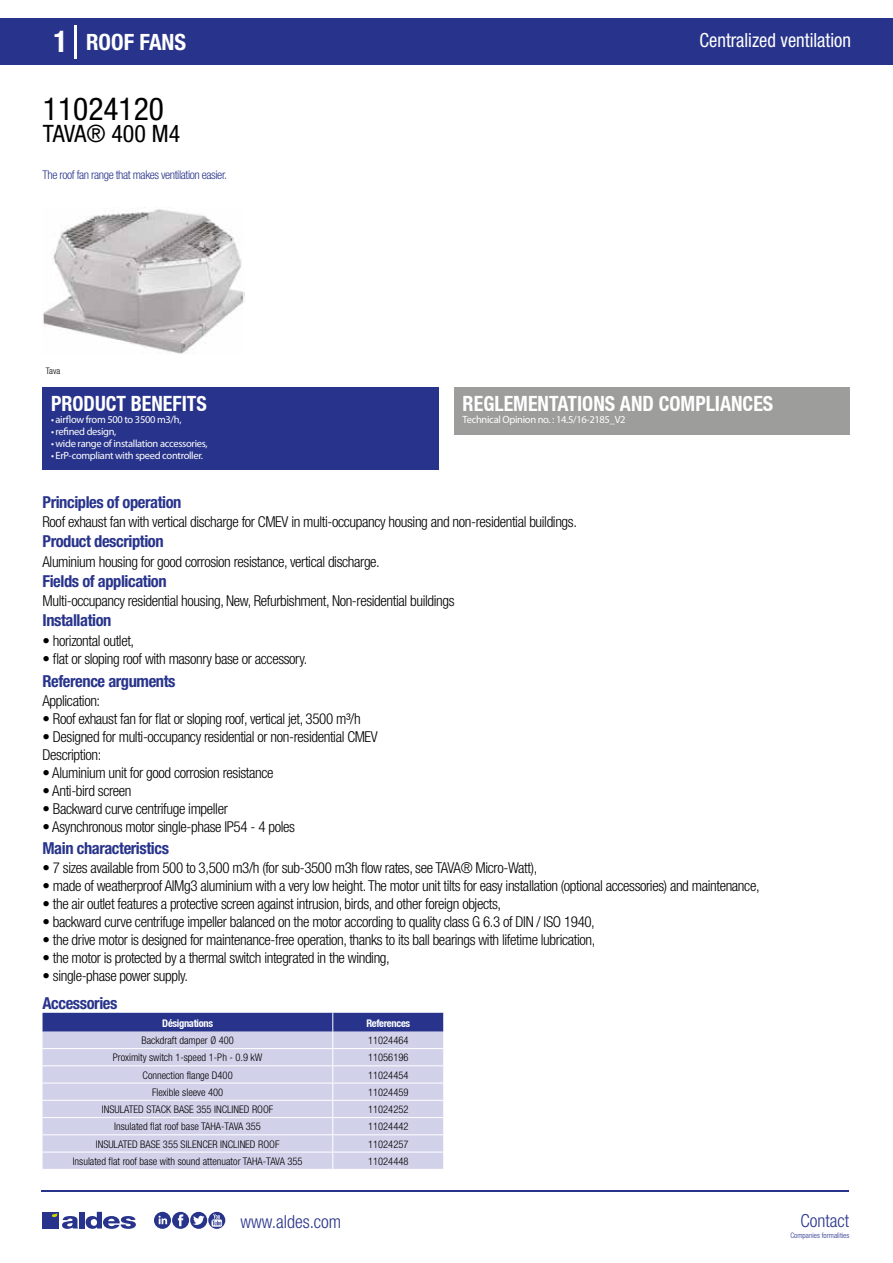
<style>
.page{position:relative;width:893px;height:1263px;background:#fff}
.page>*{position:absolute;margin:0;border:0;box-sizing:border-box;transform-origin:0 0}
.t1{font:condensed 31.5px "Helvetica Neue LT Std";color:#000}
.t2{font:condensed 24px "Helvetica Neue LT Std";letter-spacing:-.01em;color:#000}
.t3{font:700 condensed 22.5px "Helvetica Neue LT Std";color:#fff}
.t4{font:700 condensed 21px "Helvetica Neue";color:#fff;scale:.95 1}
.t5{font:condensed 19.5px "Helvetica Neue LT Std";color:#fff;scale:.95 1}
.t6{font:300 condensed 18px "Helvetica Neue";color:#28348b}
.t7{font:700 condensed 16.5px "Helvetica Neue LT Std";letter-spacing:-.025em;color:#28348b}
.t8{font:300 condensed 15px/18px "Helvetica Neue LT Std";letter-spacing:-.025em;color:#000}
.t9{font:300 condensed 12px "Helvetica Neue LT Std";letter-spacing:-.035em;color:#28348b}
.t10{font:300 condensed 10.5px "Helvetica Neue";color:#000}
.t11{font:10.5px "Myriad Pro";letter-spacing:-.03em;color:#fff}
.t12{font:700 condensed 10.5px "Helvetica Neue";letter-spacing:-.03em;color:#fff}
.t13{font:300 condensed 9px "Helvetica Neue";color:#000}
.t14{font:300 condensed 7.5px "Helvetica Neue";color:#28348b}
.s1{font-size:30px}
</style>
<div class="page">
<div style="left:0;top:18px;width:893px;height:46px;background:#28348b"></div>
<div style="left:454px;top:387px;width:396px;height:48px;background:#9d9d9c"></div>
<div style="left:43px;top:387px;width:396px;height:83px;background:#28348b"></div>
<hr style="left:74px;top:25px;width:2px;height:33px;background:#fff">
<svg style="left:43px;top:209px;width:201px;height:145px"></svg>
<svg style="left:43px;top:1013px;width:401px;height:156px;background:#c0c0df"></svg>
<hr style="left:41px;top:1190px;width:808px;height:1px;background:#28348b">
<svg style="left:154px;top:1212px;width:71px;height:17px"></svg>
<div style="left:42px;top:1212px;width:17px;height:16px;background:#28348b"></div>
<div style="left:79px;top:1212px;width:5px;height:16px;background:#28348b"></div>
<svg style="left:86px;top:1212px;width:50px;height:17px"></svg>
<svg style="left:52px;top:1213px;width:26px;height:16px"></svg>
<h3 class="t3" style="left:54px;top:28px;width:134px"><span class="s1">1</span> ROOF FANS</h3>
<h3 class="t5" style="left:700px;top:29px;width:161px">Centralized ventilation</h3>
<h1 class="t1" style="left:43px;top:91px;width:122px">11024120</h1>
<h2 class="t2" style="left:43px;top:120px;width:139px">TAVA® 400 M4</h2>
<p class="t9" style="left:43px;top:167px;width:186px">The roof fan range that makes ventilation easier.</p>
<p class="t13" style="left:46px;top:365px;width:16px">Tava</p>
<h3 class="t4" style="left:51px;top:391px;width:166px">PRODUCT BENEFITS</h3>
<p class="t11" style="left:51px;top:413px;width:132px">• airflow from 500 to 3500 m3/h,</p>
<p class="t11" style="left:51px;top:425px;width:67px">• refined design,</p>
<p class="t11" style="left:51px;top:437px;width:158px">• wide range of installation accessories,</p>
<p class="t11" style="left:51px;top:449px;width:154px">• ErP-compliant with speed controller.</p>
<h3 class="t4" style="left:463px;top:391px;width:328px">REGLEMENTATIONS AND COMPLIANCES</h3>
<p class="t11" style="left:463px;top:413px;width:164px">Technical Opinion no. : 14.5/16-2185_V2</p>
<p class="t7" style="left:43px;top:492px;width:140px">Principles of operation</p>
<p class="t7" style="left:43px;top:531px;width:123px">Product description</p>
<p class="t7" style="left:43px;top:571px;width:126px">Fields of application</p>
<p class="t7" style="left:43px;top:610px;width:70px">Installation</p>
<p class="t8" style="left:43px;top:513px;width:536px">Roof exhaust fan with vertical discharge for CMEV in multi-occupancy housing and non-residential buildings.</p>
<p class="t8" style="left:43px;top:552px;width:339px">Aluminium housing for good corrosion resistance, vertical discharge.</p>
<p class="t8" style="left:43px;top:592px;width:413px">Multi-occupancy residential housing, New, Refurbishment, Non-residential buildings</p>
<p class="t8" style="left:43px;top:631px;width:93px">• horizontal outlet,</p>
<p class="t8" style="left:43px;top:649px;width:266px">• flat or sloping roof with masonry base or accessory.</p>
<p class="t7" style="left:43px;top:671px;width:135px">Reference arguments</p>
<p class="t8" style="left:43px;top:692px;width:59px">Application:</p>
<p class="t8" style="left:43px;top:710px;width:320px">• Roof exhaust fan for flat or sloping roof, vertical jet, 3500 m³/h</p>
<p class="t8" style="left:43px;top:728px;width:337px">• Designed for multi-occupancy residential or non-residential CMEV<br>Description:</p>
<p class="t8" style="left:43px;top:764px;width:233px">• Aluminium unit for good corrosion resistance</p>
<p class="t8" style="left:43px;top:782px;width:91px">• Anti-bird screen</p>
<p class="t8" style="left:43px;top:800px;width:187px">• Backward curve centrifuge impeller</p>
<p class="t8" style="left:43px;top:818px;width:254px">• Asynchronous motor single-phase IP54 - 4 poles</p>
<p class="t7" style="left:43px;top:838px;width:128px">Main characteristics</p>
<p class="t8" style="left:43px;top:859px;width:496px">• 7 sizes available from 500 to 3,500 m3/h (for sub-3500 m3h flow rates, see TAVA® Micro-Watt),</p>
<p class="t8" style="left:43px;top:877px;width:719px">• made of weatherproof AlMg3 aluminium with a very low height. The motor unit tilts for easy installation (optional accessories) and maintenance,</p>
<p class="t8" style="left:43px;top:895px;width:460px">• the air outlet features a protective screen against intrusion, birds, and other foreign objects,</p>
<p class="t8" style="left:43px;top:913px;width:554px">• backward curve centrifuge impeller balanced on the motor according to quality class G 6.3 of DIN / ISO 1940,</p>
<p class="t8" style="left:43px;top:931px;width:554px">• the drive motor is designed for maintenance-free operation, thanks to its ball bearings with lifetime lubrication,</p>
<p class="t8" style="left:43px;top:949px;width:349px">• the motor is protected by a thermal switch integrated in the winding,</p>
<p class="t8" style="left:43px;top:967px;width:147px">• single-phase power supply.</p>
<p class="t7" style="left:43px;top:993px;width:76px">Accessories</p>
<p class="t12" style="left:162px;top:1017px;width:52px">Désignations</p>
<p class="t12" style="left:366px;top:1017px;width:45px">References</p>
<p class="t10" style="left:142px;top:1034px;width:94px">Backdraft damper Ø 400</p>
<p class="t10" style="left:368px;top:1034px;width:42px">11024464</p>
<p class="t10" style="left:113px;top:1052px;width:151px">Proximity switch 1-speed 1-Ph - 0.9 kW</p>
<p class="t10" style="left:368px;top:1052px;width:42px">11056196</p>
<p class="t10" style="left:143px;top:1069px;width:92px">Connection flange D400</p>
<p class="t10" style="left:368px;top:1069px;width:42px">11024454</p>
<p class="t10" style="left:152px;top:1086px;width:73px">Flexible sleeve 400</p>
<p class="t10" style="left:368px;top:1086px;width:42px">11024459</p>
<p class="t10" style="left:102px;top:1103px;width:173px">INSULATED STACK BASE 355 INCLINED ROOF</p>
<p class="t10" style="left:368px;top:1103px;width:42px">11024252</p>
<p class="t10" style="left:114px;top:1121px;width:148px">Insulated flat roof base TAHA-TAVA 355</p>
<p class="t10" style="left:368px;top:1121px;width:42px">11024442</p>
<p class="t10" style="left:96px;top:1138px;width:185px">INSULATED BASE 355 SILENCER INCLINED ROOF</p>
<p class="t10" style="left:368px;top:1138px;width:42px">11024257</p>
<p class="t10" style="left:73px;top:1155px;width:231px">Insulated flat roof base with sound attenuator TAHA-TAVA 355</p>
<p class="t10" style="left:368px;top:1155px;width:42px">11024448</p>
<p class="t6" style="left:240px;top:1211px;width:102px">www.aldes.com</p>
<p class="t6" style="left:800px;top:1211px;width:50px">Contact</p>
<p class="t14" style="left:790px;top:1230px;width:60px">Companies formalities</p>
</div>
